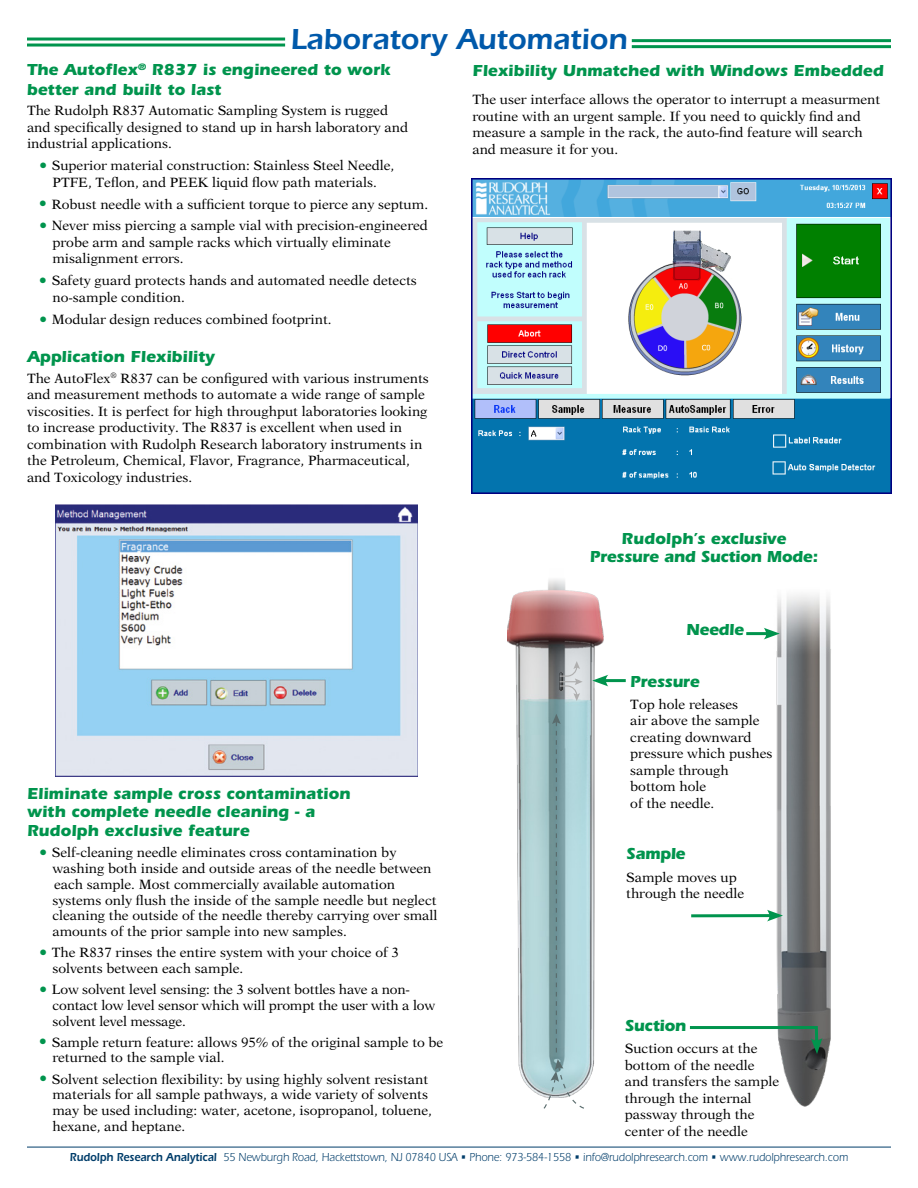
<style>
.page{position:relative;width:918px;height:1188px;background:#fff}
.page>*{position:absolute;margin:0;border:0;box-sizing:border-box;transform-origin:0 0}
.t1{font:600 30px "Itc Eras";color:#0059aa}
.t2{font:700 16.5px/18.3px "Itc Eras";color:#00944d}
.t3{font:700 16.5px/18px "Itc Eras";letter-spacing:-.02em;color:#00944d;text-align:center}
.t4{font:13.5px/16.5px "New Aster";color:#000}
.t5{font:12px "Itc Eras";letter-spacing:-.005em;color:#003d6a;scale:.9 1}
.s1{font-size:16.5px;color:#00944d}
.s2{font-weight:600}
</style>
<div class="page">
<hr style="left:27px;top:38px;width:258px;height:3px;background:#00944d">
<hr style="left:27px;top:44px;width:258px;height:3px;background:#00944d">
<hr style="left:632px;top:39px;width:259px;height:3px;background:#00944d">
<hr style="left:632px;top:45px;width:259px;height:3px;background:#00944d">
<img style="left:55px;top:504px;width:362px;height:273px">
<hr style="left:27px;top:1147px;width:864px;height:1px;background:#003d6a">
<img style="left:508px;top:579px;width:95px;height:509px">
<svg style="left:559px;top:661px;width:24px;height:40px"></svg>
<svg style="left:530px;top:1059px;width:54px;height:50px"></svg>
<svg style="left:552px;top:714px;width:9px;height:338px;background:#6d9095"></svg>
<hr style="left:603px;top:679px;width:23px;height:3px;background:#00944d">
<svg style="left:592px;top:675px;width:16px;height:11px"></svg>
<img style="left:776px;top:594px;width:55px;height:513px">
<svg style="left:689px;top:1025px;width:133px;height:29px"></svg>
<img style="left:471px;top:178px;width:421px;height:315px">
<hr style="left:746px;top:632px;width:23px;height:3px;background:#00944d">
<svg style="left:764px;top:628px;width:16px;height:11px"></svg>
<hr style="left:691px;top:914px;width:82px;height:3px;background:#00944d">
<svg style="left:767px;top:910px;width:16px;height:11px"></svg>
<h1 class="t1" style="left:291px;top:22px;width:338px">Laboratory Automation</h1>
<p class="t2" style="left:27px;top:61px;width:365px">The Autoflex<sup>®</sup> R837 is engineered to work</p>
<p class="t2" style="left:472px;top:62px;width:413px">Flexibility Unmatched with Windows Embedded</p>
<p class="t2" style="left:27px;top:80px;width:196px">better and built to last</p>
<p class="t4" style="left:27px;top:102px;width:383px">The Rudolph R837 Automatic Sampling System is rugged and specifically designed to stand up in harsh laboratory and industrial applications.</p>
<p class="t4" style="left:39px;top:157px;width:357px;text-align:center"><span class="s1">•</span> Superior material construction: Stainless Steel Needle,<br>PTFE, Teflon, and PEEK liquid flow path materials.</p>
<p class="t4" style="left:39px;top:196px;width:391px"><span class="s1">•</span> Robust needle with a sufficient torque to pierce any septum.</p>
<p class="t4" style="left:52px;top:217px;width:377px;text-indent:-13px"><span class="s1">•</span> Never miss piercing a sample vial with precision-engineered probe arm and sample racks which virtually eliminate misalignment errors.</p>
<p class="t4" style="left:52px;top:272px;width:366px;text-indent:-14px"><span class="s1">•</span> Safety guard protects hands and automated needle detects no-sample condition.</p>
<p class="t4" style="left:39px;top:311px;width:294px"><span class="s1">•</span> Modular design reduces combined footprint.</p>
<p class="t4" style="left:472px;top:91px;width:409px">The user interface allows the operator to interrupt a measurment routine with an urgent sample. If you need to quickly find and measure a sample in the rack, the auto-find feature will search and measure it for you.</p>
<p class="t2" style="left:27px;top:347px;width:190px">Application Flexibility</p>
<p class="t4" style="left:27px;top:370px;width:403px">The AutoFlex<sup>®</sup> R837 can be configured with various instruments and measurement methods to automate a wide range of sample viscosities. It is perfect for high throughput laboratories looking to increase productivity. The R837 is excellent when used in combination with Rudolph Research laboratory instruments in the Petroleum, Chemical, Flavor, Fragrance, Pharmaceutical, and Toxicology industries.</p>
<p class="t3" style="left:590px;top:529px;width:230px">Rudolph’s exclusive<br>Pressure and Suction Mode:</p>
<p class="t2" style="left:686px;top:620px;width:59px">Needle</p>
<p class="t3" style="left:630px;top:672px;width:71px">Pressure</p>
<p class="t4" style="left:630px;top:695px;width:144px">Top hole releases<br>air above the sample creating downward pressure which pushes sample through bottom hole<br>of the needle.</p>
<p class="t2" style="left:27px;top:785px;width:325px">Eliminate sample cross contamination with complete needle cleaning - a<br>Rudolph exclusive feature</p>
<p class="t4" style="left:52px;top:845px;width:387px;line-height:15.8px;text-indent:-13px"><span class="s1">•</span> Self-cleaning needle eliminates cross contamination by washing both inside and outside areas of the needle between each sample. Most commercially available automation systems only flush the inside of the sample needle but neglect cleaning the outside of the needle thereby carrying over small amounts of the prior sample into new samples.</p>
<p class="t4" style="left:52px;top:945px;width:348px;line-height:15.8px;text-indent:-13px"><span class="s1">•</span> The R837 rinses the entire system with your choice of 3 solvents between each sample.</p>
<p class="t4" style="left:53px;top:981px;width:384px;line-height:15.8px;text-indent:-14px"><span class="s1">•</span> Low solvent level sensing: the 3 solvent bottles have a non&shy;contact low level sensor which will prompt the user with a low solvent level message.</p>
<p class="t4" style="left:52px;top:1034px;width:392px;line-height:15.8px;text-indent:-14px"><span class="s1">•</span> Sample return feature: allows 95% of the original sample to be returned to the sample vial.</p>
<p class="t4" style="left:52px;top:1071px;width:381px;line-height:15.8px;text-indent:-13px"><span class="s1">•</span> Solvent selection flexibility: by using highly solvent resistant materials for all sample pathways, a wide variety of solvents may be used including: water, acetone, isopropanol, toluene, hexane, and heptane.</p>
<p class="t5" style="left:70px;top:1151px;width:866px"><span class="s2">Rudolph Research Analytical</span> 55 Newburgh Road, Hackettstown, NJ 07840 USA • Phone: 973-584-1558 • info@rudolphresearch.com • www.rudolphresearch.com</p>
<p class="t2" style="left:626px;top:845px;width:61px">Sample</p>
<p class="t4" style="left:626px;top:869px;width:120px">Sample moves up through the needle</p>
<p class="t3" style="left:625px;top:1017px;width:63px">Suction</p>
<p class="t4" style="left:625px;top:1040px;width:156px">Suction occurs at the bottom of the needle and transfers the sample through the internal passway through the center of the needle</p>
</div>
